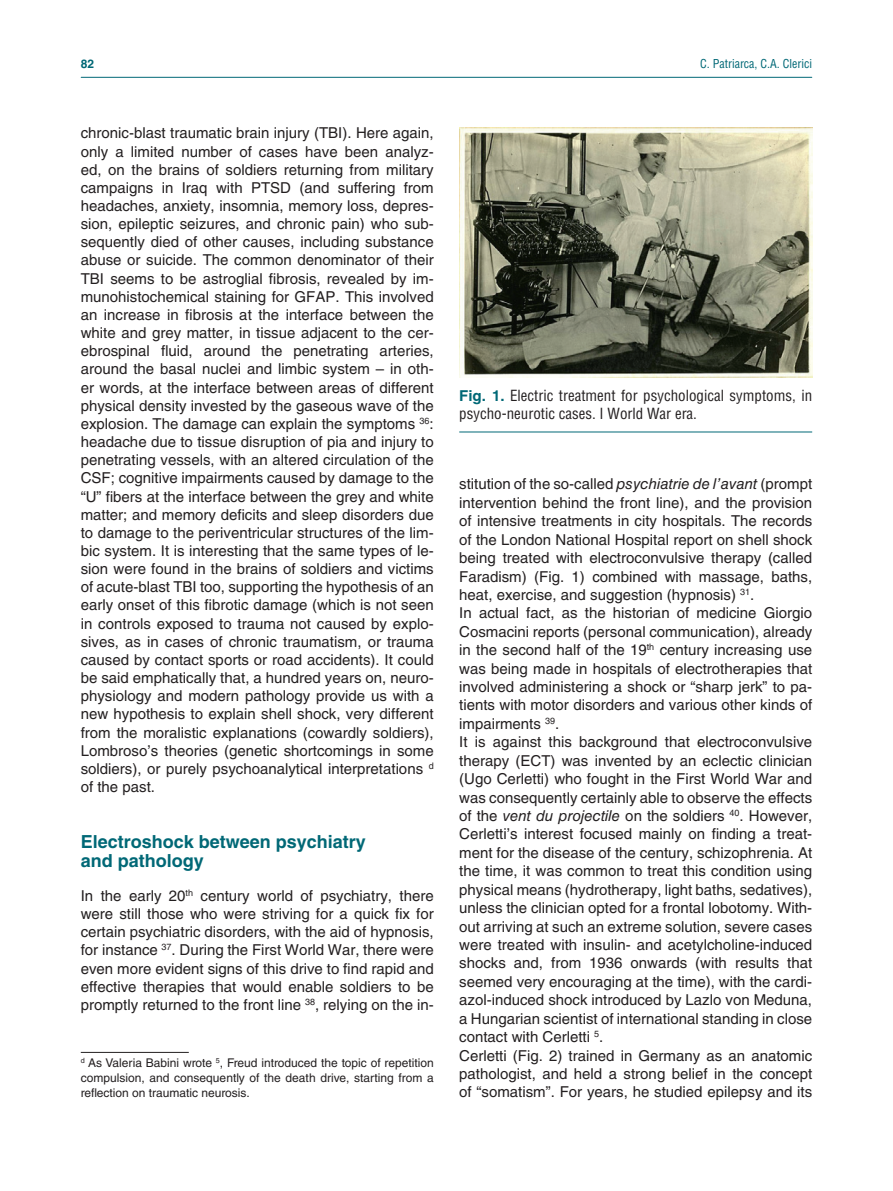
<style>
.page{position:relative;width:893px;height:1191px;background:#fff}
.page>*{position:absolute;margin:0;border:0;box-sizing:border-box;transform-origin:0 0}
.t1{font:700 18px/19.6px "Helvetica LT Std";color:#006876}
.t2{font:15px/18.1px "Helvetica LT Std";color:#231f20;text-align:justify}
.t3{font:condensed 15px/18px "Helvetica LT Std";color:#231f20}
.t4{font:12px/15px "Helvetica LT Std";color:#231f20;text-align:justify}
.t5{font:condensed 12px "Helvetica LT Std";color:#006876}
.t6{font:700 12px "Helvetica LT Std";color:#006876}
.s1{font-weight:700;font-stretch:normal;color:#006876}
.s2{font-style:italic}
</style>
<div class="page">
<hr style="left:81px;top:77px;width:731px;height:1px;background:#006876">
<hr style="left:81px;top:1052px;width:108px;height:1px;background:#231f20">
<img style="left:459px;top:128px;width:353px;height:250px">
<hr style="left:459px;top:432px;width:353px;height:1px;background:#006876">
<p class="t6" style="left:81px;top:57px;width:15px">82</p>
<p class="t5" style="left:700px;top:56px;width:114px">C. Patriarca, C.A. Clerici</p>
<p class="t2" style="left:81px;top:124px;width:354px">chronic-blast traumatic brain injury (TBI). Here again, only a limited number of cases have been analyz&shy;ed, on the brains of soldiers returning from military campaigns in Iraq with PTSD (and suffering from headaches, anxiety, insomnia, memory loss, depres&shy;sion, epileptic seizures, and chronic pain) who sub&shy;sequently died of other causes, including substance abuse or suicide. The common denominator of their TBI seems to be astroglial fibrosis, revealed by im&shy;munohistochemical staining for GFAP. This involved an increase in fibrosis at the interface between the white and grey matter, in tissue adjacent to the cer&shy;ebrospinal fluid, around the penetrating arteries, around the basal nuclei and limbic system – in oth&shy;er words, at the interface between areas of different physical density invested by the gaseous wave of the explosion. The damage can explain the symptoms <sup>36</sup>: headache due to tissue disruption of pia and injury to penetrating vessels, with an altered circulation of the CSF; cognitive impairments caused by damage to the “U” fibers at the interface between the grey and white matter; and memory deficits and sleep disorders due to damage to the periventricular structures of the lim&shy;bic system. It is interesting that the same types of le&shy;sion were found in the brains of soldiers and victims of acute-blast TBI too, supporting the hypothesis of an early onset of this fibrotic damage (which is not seen in controls exposed to trauma not caused by explo&shy;sives, as in cases of chronic traumatism, or trauma caused by contact sports or road accidents). It could be said emphatically that, a hundred years on, neuro&shy;physiology and modern pathology provide us with a new hypothesis to explain shell shock, very different from the moralistic explanations (cowardly soldiers), Lombroso’s theories (genetic shortcomings in some soldiers), or purely psychoanalytical interpretations <sup>d </sup>of the past.</p>
<p class="t1" style="left:81px;top:831px;width:287px">Electroshock between psychiatry and pathology</p>
<p class="t2" style="left:81px;top:886px;width:354px">In the early 20<sup>th</sup> century world of psychiatry, there were still those who were striving for a quick fix for certain psychiatric disorders, with the aid of hypnosis, for instance <sup>37</sup>. During the First World War, there were even more evident signs of this drive to find rapid and effective therapies that would enable soldiers to be promptly returned to the front line <sup>38</sup>, relying on the in-</p>
<p class="t4" style="left:81px;top:1055px;width:354px"><sup>d</sup> As Valeria Babini wrote <sup>5</sup>, Freud introduced the topic of repetition compulsion, and consequently of the death drive, starting from a reflection on traumatic neurosis.</p>
<p class="t3" style="left:459px;top:386px;width:354px"><span class="s1">Fig. 1.</span> Electric treatment for psychological symptoms, in psycho-neurotic cases. I World War era.</p>
<p class="t2" style="left:459px;top:475px;width:354px;text-align:left">stitution of the so-called <span class="s2">psychiatrie de l’avant</span> (prompt intervention behind the front line), and the provision of intensive treatments in city hospitals. The records of the London National Hospital report on shell shock being treated with electroconvulsive therapy (called Faradism) (Fig. 1) combined with massage, baths, heat, exercise, and suggestion (hypnosis) <sup>31</sup>.<br>In actual fact, as the historian of medicine Giorgio Cosmacini reports (personal communication), already in the second half of the 19<sup>th</sup> century increasing use was being made in hospitals of electrotherapies that involved administering a shock or “sharp jerk” to pa&shy;tients with motor disorders and various other kinds of impairments <sup>39</sup>.<br>It is against this background that electroconvulsive therapy (ECT) was invented by an eclectic clinician (Ugo Cerletti) who fought in the First World War and was consequently certainly able to observe the effects of the <span class="s2">vent du projectile</span> on the soldiers <sup>40</sup>. However, Cerletti’s interest focused mainly on finding a treat&shy;ment for the disease of the century, schizophrenia. At the time, it was common to treat this condition using physical means (hydrotherapy, light baths, sedatives), unless the clinician opted for a frontal lobotomy. With&shy;out arriving at such an extreme solution, severe cases were treated with insulin- and acetylcholine-induced shocks and, from 1936 onwards (with results that seemed very encouraging at the time), with the cardi&shy;azol-induced shock introduced by Lazlo von Meduna, a Hungarian scientist of international standing in close contact with Cerletti <sup>5</sup>.<br>Cerletti (Fig. 2) trained in Germany as an anatomic pathologist, and held a strong belief in the concept of “somatism”. For years, he studied epilepsy and its</p>
</div>
